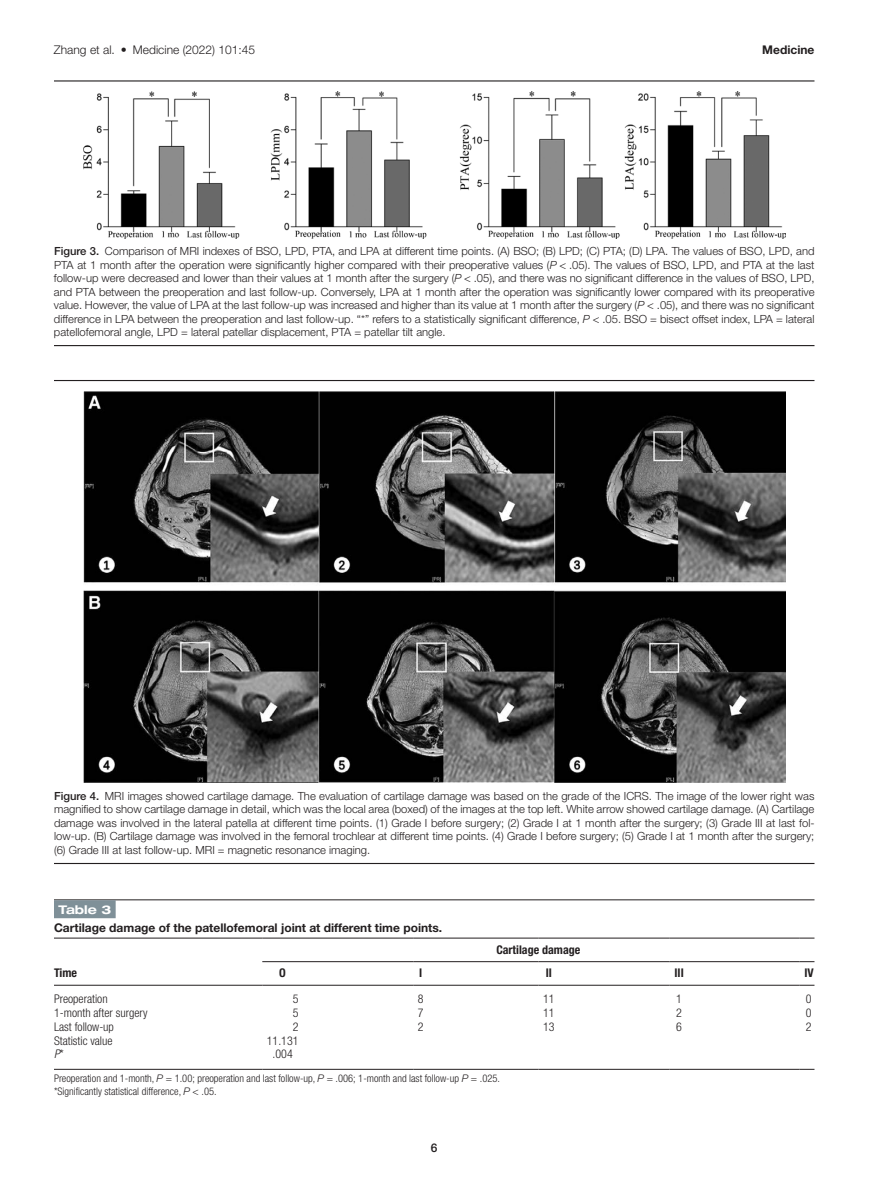
<style>
.page{position:relative;width:891px;height:1188px;background:#fff}
.page>*{position:absolute;margin:0;border:0;box-sizing:border-box;transform-origin:0 0}
.t1{font:300 condensed 12px "Helvetica Neue LT Std";color:#231f20}
.t2{font:700 12px "Helvetica Neue LT Std";color:#231f20}
.t3{font:300 12px "Helvetica Neue LT Std";color:#231f20}
.t4{font:700 condensed 12px "Helvetica Neue LT Std";color:#231f20}
.t5{font:700 expanded 12px "Helvetica Neue LT Std";color:#fff}
.t6{font:italic 300 condensed 12px "Helvetica Neue LT Std";color:#231f20}
.t7{font:500 12px "Helvetica Neue LT Std";color:#231f20}
.t8{font:300 11.25px/13.5px "Helvetica Neue LT Std";color:#231f20;text-align:justify}
.t9{font:300 condensed 10.5px/13.5px "Helvetica Neue LT Std";color:#231f20}
.s1{font-weight:500}
.s2{font-style:italic}
.s3{font-style:normal}
.s4{font-style:italic;font-stretch:normal}
</style>
<div class="page">
<img style="left:83px;top:92px;width:702px;height:146px">
<hr style="left:54px;top:80px;width:760px;height:2px;background:#231f20">
<hr style="left:54px;top:345px;width:760px;height:1px;background:#231f20">
<img style="left:83px;top:391px;width:702px;height:392px">
<hr style="left:54px;top:380px;width:760px;height:1px;background:#231f20">
<hr style="left:54px;top:863px;width:760px;height:1px;background:#231f20">
<hr style="left:54px;top:899px;width:760px;height:1px;background:#231f20">
<div style="left:54px;top:900px;width:62px;height:18px;background:#7f9098"></div>
<hr style="left:54px;top:938px;width:208px;height:1px;background:#231f20">
<hr style="left:54px;top:985px;width:208px;height:1px;background:#231f20">
<hr style="left:262px;top:938px;width:151px;height:1px;background:#231f20">
<hr style="left:413px;top:938px;width:126px;height:1px;background:#231f20">
<hr style="left:539px;top:938px;width:130px;height:1px;background:#231f20">
<hr style="left:669px;top:938px;width:130px;height:1px;background:#231f20">
<svg style="left:799px;top:938px;width:16px;height:1px"></svg>
<hr style="left:262px;top:961px;width:151px;height:1px;background:#231f20">
<hr style="left:262px;top:985px;width:151px;height:1px;background:#231f20">
<hr style="left:413px;top:961px;width:126px;height:1px;background:#231f20">
<hr style="left:413px;top:985px;width:126px;height:1px;background:#231f20">
<hr style="left:539px;top:961px;width:130px;height:1px;background:#231f20">
<hr style="left:539px;top:985px;width:130px;height:1px;background:#231f20">
<hr style="left:669px;top:961px;width:130px;height:1px;background:#231f20">
<hr style="left:669px;top:985px;width:130px;height:1px;background:#231f20">
<svg style="left:799px;top:961px;width:16px;height:1px"></svg>
<svg style="left:799px;top:985px;width:16px;height:1px"></svg>
<hr style="left:54px;top:1069px;width:208px;height:1px;background:#231f20">
<hr style="left:262px;top:1069px;width:151px;height:1px;background:#231f20">
<hr style="left:413px;top:1069px;width:126px;height:1px;background:#231f20">
<hr style="left:539px;top:1069px;width:130px;height:1px;background:#231f20">
<hr style="left:669px;top:1069px;width:130px;height:1px;background:#231f20">
<svg style="left:799px;top:1069px;width:16px;height:1px"></svg>
<p class="t3" style="left:54px;top:42px;width:203px">Zhang et al. • Medicine (2022) 101:45</p>
<p class="t2" style="left:762px;top:42px;width:54px">Medicine</p>
<p class="t8" style="left:54px;top:244px;width:762px"><span class="s1">Figure 3.</span> Comparison of MRI indexes of BSO, LPD, PTA, and LPA at different time points. (A) BSO; (B) LPD; (C) PTA; (D) LPA. The values of BSO, LPD, and PTA at 1 month after the operation were significantly higher compared with their preoperative values (<span class="s2">P</span> &lt; .05). The values of BSO, LPD, and PTA at the last follow-up were decreased and lower than their values at 1 month after the surgery (<span class="s2">P</span> &lt; .05), and there was no significant difference in the values of BSO, LPD, and PTA between the preoperation and last follow-up. Conversely, LPA at 1 month after the operation was significantly lower compared with its preoperative value. However, the value of LPA at the last follow-up was increased and higher than its value at 1 month after the surgery (<span class="s2">P</span> &lt; .05), and there was no significant difference in LPA between the preoperation and last follow-up. “*” refers to a statistically significant difference, <span class="s2">P</span> &lt; .05. BSO = bisect offset index, LPA = lateral patellofemoral angle, LPD = lateral patellar displacement, PTA = patellar tilt angle.</p>
<p class="t8" style="left:54px;top:789px;width:762px"><span class="s1">Figure 4.</span> MRI images showed cartilage damage. The evaluation of cartilage damage was based on the grade of the ICRS. The image of the lower right was magnified to show cartilage damage in detail, which was the local area (boxed) of the images at the top left. White arrow showed cartilage damage. (A) Cartilage damage was involved in the lateral patella at different time points. (1) Grade I before surgery; (2) Grade I at 1 month after the surgery; (3) Grade III at last fol&shy;low-up. (B) Cartilage damage was involved in the femoral trochlear at different time points. (4) Grade I before surgery; (5) Grade I at 1 month after the surgery; (6) Grade III at last follow-up. MRI = magnetic resonance imaging.</p>
<p class="t5" style="left:58px;top:902px;width:54px">Table 3</p>
<p class="t2" style="left:54px;top:920px;width:390px">Cartilage damage of the patellofemoral joint at different time points.</p>
<p class="t4" style="left:54px;top:966px;width:25px">Time</p>
<p class="t4" style="left:496px;top:942px;width:85px">Cartilage damage</p>
<p class="t4" style="left:279px;top:966px;width:8px">O</p>
<p class="t4" style="left:419px;top:966px;width:5px">I</p>
<p class="t4" style="left:546px;top:966px;width:8px">II</p>
<p class="t4" style="left:675px;top:966px;width:11px">III</p>
<p class="t4" style="left:805px;top:966px;width:11px">IV</p>
<p class="t1" style="left:54px;top:992px;width:55px">Preoperation</p>
<p class="t1" style="left:293px;top:992px;width:7px">5</p>
<p class="t1" style="left:418px;top:992px;width:7px">8</p>
<p class="t1" style="left:543px;top:992px;width:13px">11</p>
<p class="t1" style="left:676px;top:992px;width:7px">1</p>
<p class="t1" style="left:806px;top:992px;width:7px">0</p>
<p class="t1" style="left:54px;top:1006px;width:95px">1-month after surgery</p>
<p class="t1" style="left:293px;top:1006px;width:7px">5</p>
<p class="t1" style="left:418px;top:1006px;width:7px">7</p>
<p class="t1" style="left:543px;top:1006px;width:13px">11</p>
<p class="t1" style="left:676px;top:1006px;width:7px">2</p>
<p class="t1" style="left:806px;top:1006px;width:7px">0</p>
<p class="t1" style="left:54px;top:1020px;width:61px">Last follow-up</p>
<p class="t1" style="left:293px;top:1020px;width:7px">2</p>
<p class="t1" style="left:418px;top:1020px;width:7px">2</p>
<p class="t1" style="left:543px;top:1020px;width:13px">13</p>
<p class="t1" style="left:676px;top:1020px;width:7px">6</p>
<p class="t1" style="left:806px;top:1020px;width:7px">2</p>
<p class="t1" style="left:54px;top:1033px;width:60px">Statistic value</p>
<p class="t1" style="left:267px;top:1033px;width:33px">11.131</p>
<p class="t6" style="left:54px;top:1047px;width:11px">P<span class="s3">*</span></p>
<p class="t1" style="left:273px;top:1047px;width:22px">.004</p>
<p class="t9" style="left:54px;top:1071px;width:447px">Preoperation and 1-month, <span class="s4">P</span> = 1.00; preoperation and last follow-up, <span class="s4">P</span> = .006; 1-month and last follow-up <span class="s4">P</span> = .025. *Significantly statistical difference, <span class="s4">P</span> &lt; .05.</p>
<p class="t7" style="left:431px;top:1140px;width:8px">6</p>
</div>
